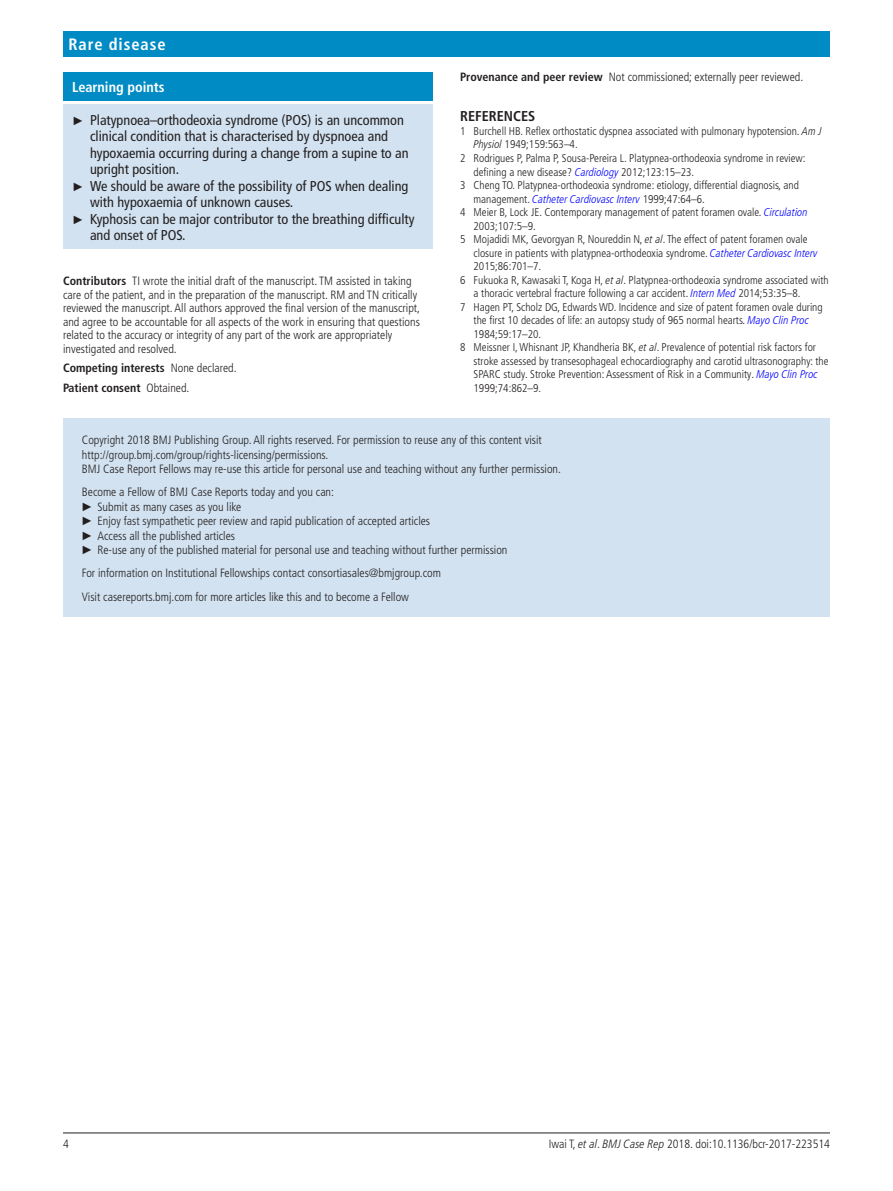
<style>
.page{position:relative;width:893px;height:1191px;background:#fff}
.page>*{position:absolute;margin:0;border:0;box-sizing:border-box;transform-origin:0 0}
.t1{font:700 condensed 16.5px "Frutiger LT Pro";color:#fff}
.t2{font:condensed 14.25px "Frutiger LT Pro";color:#231f20}
.t3{font:700 condensed 14.25px "Frutiger LT Pro";color:#fff}
.t4{font:700 condensed 14.25px "Frutiger LT Std";color:#231f20}
.t5{font:300 condensed 12px/14.4px "Frutiger LT Pro";color:#231f20}
.t6{font:700 condensed 12px/19.5px "Frutiger LT Pro";color:#231f20}
.t7{font:300 condensed 11.25px/13.5px "Frutiger LT Pro";color:#231f20}
.s1{font-family:"Arial";font-stretch:normal;font-size:12px}
.s2{font-weight:700}
.s3{font-weight:300}
.s4{font-style:italic}
.s5{font-style:italic;color:#00f}
.s6{font-family:"Arial";font-weight:400;font-stretch:normal}
</style>
<div class="page">
<hr style="left:63px;top:1132px;width:767px;height:1px;background:#231f20">
<div style="left:63px;top:31px;width:767px;height:25px;background:#008bc5"></div>
<div style="left:63px;top:72px;width:370px;height:29px;background:#008bc5"></div>
<div style="left:63px;top:105px;width:370px;height:144px;background:#d2e2f0"></div>
<div style="left:63px;top:418px;width:767px;height:199px;background:#d2e2f0"></div>
<h1 class="t1" style="left:69px;top:34px;width:99px">Rare disease</h1>
<p class="t3" style="left:72px;top:78px;width:94px">Learning points</p>
<p class="t2" style="left:72px;top:111px;width:333px"><span class="s1">►</span> Platypnoea–orthodeoxia syndrome (POS) is an uncommon</p>
<p class="t2" style="left:90px;top:128px;width:300px">clinical condition that is characterised by dyspnoea and</p>
<p class="t2" style="left:90px;top:144px;width:320px">hypoxaemia occurring during a change from a supine to an</p>
<p class="t2" style="left:90px;top:161px;width:91px">upright position.</p>
<p class="t2" style="left:72px;top:177px;width:338px"><span class="s1">►</span> We should be aware of the possibility of POS when dealing</p>
<p class="t2" style="left:90px;top:194px;width:205px">with hypoxaemia of unknown causes.</p>
<p class="t2" style="left:72px;top:210px;width:344px"><span class="s1">►</span> Kyphosis can be major contributor to the breathing difficulty</p>
<p class="t2" style="left:90px;top:227px;width:97px">and onset of POS.</p>
<p class="t5" style="left:63px;top:274px;width:359px;line-height:13.5px"><span class="s2">Contributors</span> TI wrote the initial draft of the manuscript. TM assisted in taking care of the patient, and in the preparation of the manuscript. RM and TN critically reviewed the manuscript. All authors approved the final version of the manuscript, and agree to be accountable for all aspects of the work in ensuring that questions related to the accuracy or integrity of any part of the work are appropriately investigated and resolved.</p>
<p class="t6" style="left:63px;top:358px;width:175px">Competing interests <span class="s3">None declared.<br></span>Patient consent <span class="s3">Obtained.</span></p>
<p class="t5" style="left:460px;top:70px;width:345px"><span class="s2">Provenance and peer review</span> Not commissioned; externally peer reviewed.</p>
<p class="t4" style="left:460px;top:108px;width:77px">REFERENCES</p>
<p class="t7" style="left:460px;top:124px;width:363px">1 Burchell HB. Reflex orthostatic dyspnea associated with pulmonary hypotension. <span class="s4">Am J</span></p>
<p class="t7" style="left:474px;top:138px;width:106px"><span class="s4">Physiol</span> 1949;159:563–4.</p>
<p class="t7" style="left:460px;top:151px;width:347px">2 Rodrigues P, Palma P, Sousa-Pereira L. Platypnea-orthodeoxia syndrome in review:</p>
<p class="t7" style="left:474px;top:165px;width:222px">defining a new disease? <span class="s5">Cardiology</span> 2012;123:15–23.</p>
<p class="t7" style="left:460px;top:178px;width:340px">3 Cheng TO. Platypnea-orthodeoxia syndrome: etiology, differential diagnosis, and</p>
<p class="t7" style="left:474px;top:192px;width:233px">management. <span class="s5">Catheter Cardiovasc Interv</span> 1999;47:64–6.</p>
<p class="t7" style="left:460px;top:205px;width:349px">4 Meier B, Lock JE. Contemporary management of patent foramen ovale. <span class="s5">Circulation</span></p>
<p class="t7" style="left:474px;top:219px;width:64px">2003;107:5–9.</p>
<p class="t7" style="left:460px;top:232px;width:349px">5 Mojadidi MK, Gevorgyan R, Noureddin N, <span class="s4">et al</span>. The effect of patent foramen ovale</p>
<p class="t7" style="left:474px;top:246px;width:346px">closure in patients with platypnea-orthodeoxia syndrome. <span class="s5">Catheter Cardiovasc Interv</span></p>
<p class="t7" style="left:474px;top:259px;width:69px">2015;86:701–7.</p>
<p class="t7" style="left:460px;top:273px;width:370px">6 Fukuoka R, Kawasaki T, Koga H, <span class="s4">et al</span>. Platypnea-orthodeoxia syndrome associated with</p>
<p class="t7" style="left:474px;top:286px;width:329px">a thoracic vertebral fracture following a car accident. <span class="s5">Intern Med</span> 2014;53:35–8.</p>
<p class="t7" style="left:460px;top:300px;width:364px">7 Hagen PT, Scholz DG, Edwards WD. Incidence and size of patent foramen ovale during</p>
<p class="t7" style="left:474px;top:313px;width:337px">the first 10 decades of life: an autopsy study of 965 normal hearts. <span class="s5">Mayo Clin Proc</span></p>
<p class="t7" style="left:474px;top:327px;width:69px">1984;59:17–20.</p>
<p class="t7" style="left:460px;top:340px;width:357px">8 Meissner I, Whisnant JP, Khandheria BK, <span class="s4">et al</span>. Prevalence of potential risk factors for</p>
<p class="t7" style="left:474px;top:354px;width:357px">stroke assessed by transesophageal echocardiography and carotid ultrasonography: the</p>
<p class="t7" style="left:474px;top:367px;width:7px">SPAR</p>
<p class="t7" style="left:474px;top:367px;width:346px;text-indent:21px">C study. Stroke Prevention: Assessment of Risk in a Community. <span class="s5">Mayo Clin Proc<br></span>1999;74:862–9.</p>
<p class="t5" style="left:82px;top:433px;width:481px">Copyright 2018 BMJ Publishing Group. All rights reserved. For permission to reuse any of this content visit http://group.bmj.com/group/rights-licensing/permissions.<br>BMJ Case Report Fellows may re-use this article for personal use and teaching without any further permission.</p>
<p class="t5" style="left:81px;top:485px;width:428px">Become a Fellow of BMJ Case Reports today and you can:<br><span class="s6">►</span> Submit as many cases as you like<br><span class="s6">►</span> Enjoy fast sympathetic peer review and rapid publication of accepted articles<br><span class="s6">►</span> Access all the published articles<br><span class="s6">►</span> Re-use any of the published material for personal use and teaching without further permission</p>
<p class="t5" style="left:82px;top:561px;width:361px;line-height:23.4px">For information on Institutional Fellowships contact consortiasales@bmjgroup.com<br>Visit casereports.bmj.com for more articles like this and to become a Fellow</p>
<p class="t5" style="left:63px;top:1136px;width:7px">4</p>
<p class="t5" style="left:549px;top:1136px;width:283px">Iwai T, <span class="s4">et al</span>. <span class="s4">BMJ Case Rep</span> 2018. doi:10.1136/bcr-2017-223514</p>
</div>
